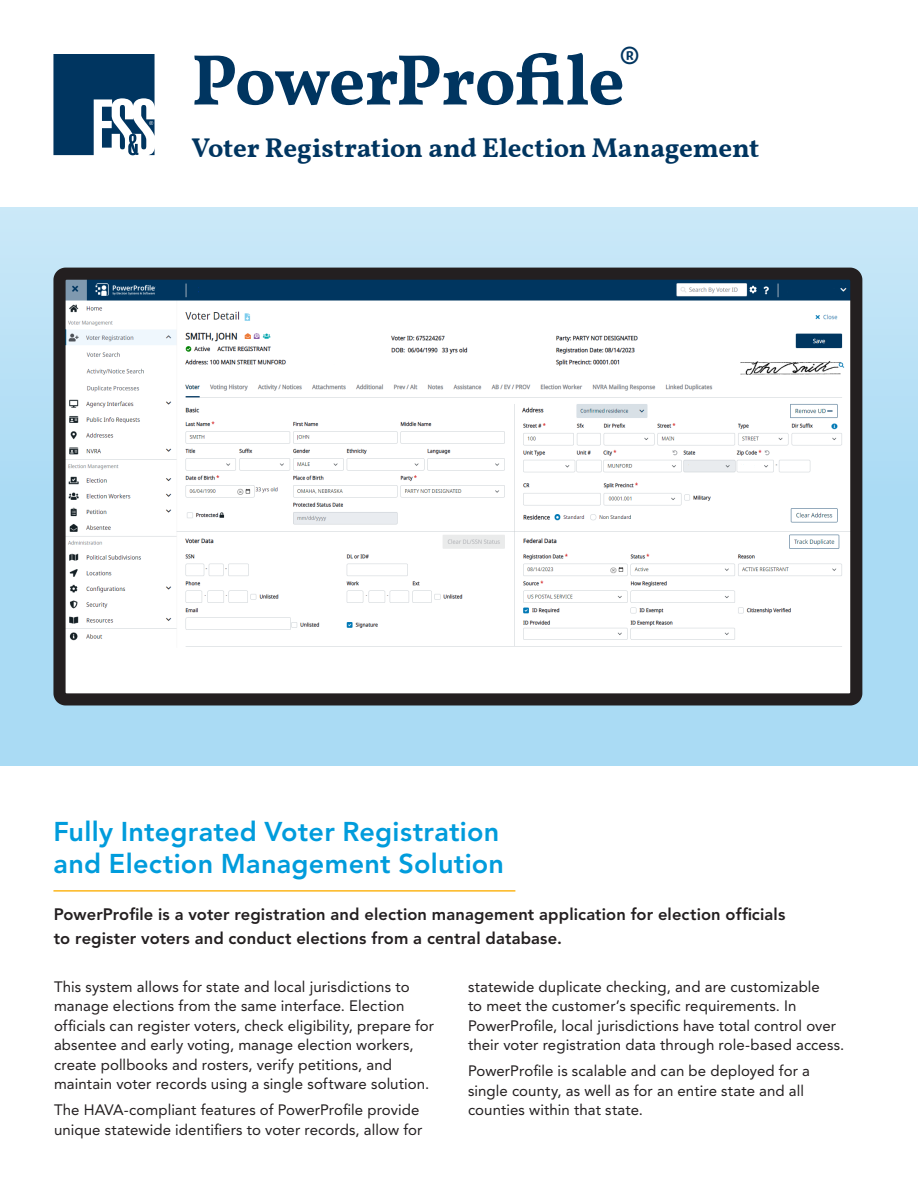
<style>
.page{position:relative;width:918px;height:1188px;background:#fff}
.page>*{position:absolute;margin:0;border:0;box-sizing:border-box;transform-origin:0 0}
.t1{font:700 72px "Vollkorn";letter-spacing:-.025em;color:#003560}
.Subhead{font:800 27px/32.4px "Avenir LT Std";letter-spacing:.01em;color:#009cdc}
.t2{font:700 27px "Vollkorn";letter-spacing:-.01em;color:#003560}
.t3{font:800 16.5px/24px "Avenir LT Std";letter-spacing:.005em;color:#231f20}
.t4{font:15px/19.5px "Avenir LT Std";letter-spacing:.005em;color:#231f20}
</style>
<div class="page">
<div style="left:0;top:207px;width:918px;height:559px;background:linear-gradient(to bottom,#c2e4f6,#a1d6f1)"></div>
<svg style="left:53px;top:54px;width:102px;height:101px"></svg>
<hr style="left:53px;top:890px;width:462px;height:2px;background:#fcb61c">
<div style="left:60px;top:274px;width:796px;height:425px;background:#fff;border-radius:6px"></div>
<img style="left:66px;top:281px;width:783px;height:366px">
<div style="left:53px;top:268px;width:809px;height:437px;border:12px solid #231f20;border-radius:6px"></div>
<p class="t1" style="left:191px;top:26px;width:451px">PowerProfile<sup>®</sup></p>
<p class="t2" style="left:191px;top:128px;width:570px">Voter Registration and Election Management</p>
<p class="Subhead" style="left:53px;top:815px;width:452px">Fully Integrated Voter Registration and Election Management Solution</p>
<p class="t3" style="left:54px;top:903px;width:733px">PowerProfile is a voter registration and election management application for election officials to register voters and conduct elections from a central database.</p>
<p class="t4" style="left:54px;top:977px;width:382px">This system allows for state and local jurisdictions to manage elections from the same interface. Election officials can register voters, check eligibility, prepare for absentee and early voting, manage election workers, create pollbooks and rosters, verify petitions, and maintain voter records using a single software solution.</p>
<p class="t4" style="left:54px;top:1100px;width:370px">The HAVA-compliant features of PowerProfile provide unique statewide identifiers to voter records, allow for</p>
<p class="t4" style="left:468px;top:977px;width:378px">statewide duplicate checking, and are customizable<br>to meet the customer’s specific requirements. In PowerProfile, local jurisdictions have total control over their voter registration data through role-based access.</p>
<p class="t4" style="left:468px;top:1061px;width:343px">PowerProfile is scalable and can be deployed for a single county, as well as for an entire state and all counties within that state.</p>
</div>
